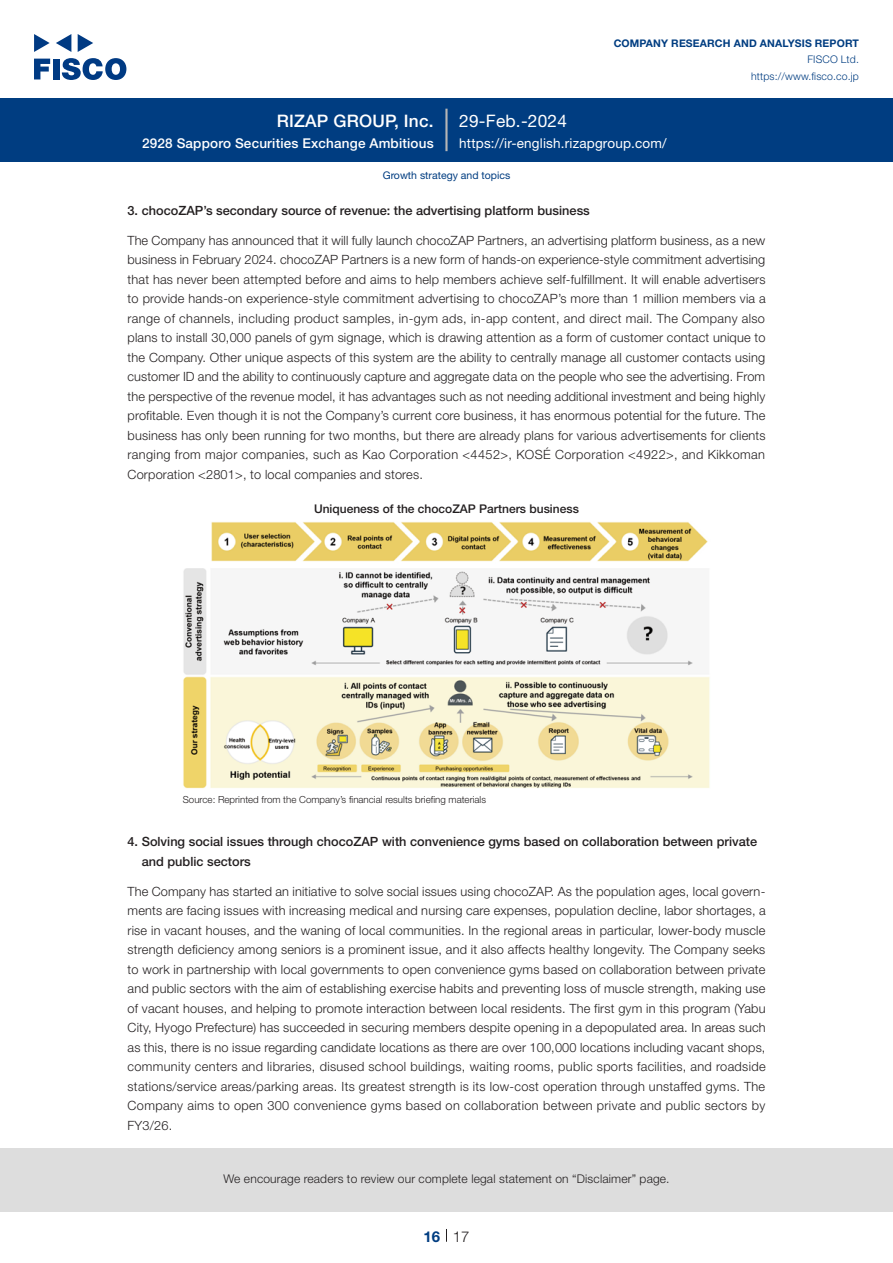
<style>
.page{position:relative;width:893px;height:1263px;background:#fff}
.page>*{position:absolute;margin:0;border:0;box-sizing:border-box;transform-origin:0 0}
.t1{font:500 17.25px "Helvetica Neue LT Std";letter-spacing:.015em;color:#fff}
.t2{font:17.25px "Helvetica Neue LT Std";letter-spacing:.015em;color:#fff}
.t3{font:300 15px "Helvetica Neue LT Std";color:#231f20}
.t4{font:700 15px "Helvetica Neue LT Std";color:#003d81}
.t5{font:500 13.5px "Helvetica Neue LT Std";letter-spacing:.015em;color:#fff}
.t6{font:13.5px "Helvetica Neue LT Std";letter-spacing:.015em;color:#fff}
.本文_e{font:300 12.75px/19.5px "Helvetica Neue LT Std";letter-spacing:.015em;color:#231f20;text-align:justify}
.小タイトル_e{font:500 12.75px/19.5px "Helvetica Neue LT Std";color:#231f20}
.t7{font:300 12px "Helvetica Neue LT Std";letter-spacing:.015em;color:#231f20}
.チャートタイトル_e{font:500 12px "Helvetica Neue LT Std";color:#231f20}
.t8{font:700 10.5px "Helvetica Neue LT Std";letter-spacing:.015em;color:#003d81}
.t9{font:300 10.5px/16.5px "Helvetica Neue LT Std";letter-spacing:.015em;color:#003d81;text-align:right}
.ヘッダー_e{font:10.5px "Helvetica Neue LT Std";color:#003d81}
.表組み基本スタイル_en{font:300 9.75px "Helvetica Neue LT Std";color:#231f20}
</style>
<div class="page">
<div style="left:0;top:1148px;width:893px;height:64px;background:#ddd"></div>
<svg style="left:34px;top:59px;width:16px;height:20px"></svg>
<div style="left:53px;top:59px;width:6px;height:20px;background:#003a83"></div>
<svg style="left:62px;top:58px;width:64px;height:22px"></svg>
<svg style="left:34px;top:34px;width:16px;height:18px"></svg>
<svg style="left:78px;top:34px;width:15px;height:18px"></svg>
<svg style="left:56px;top:34px;width:15px;height:18px"></svg>
<div style="left:0;top:98px;width:893px;height:64px;background:#003d81"></div>
<hr style="left:445px;top:109px;width:3px;height:42px;background:#b5b5b6">
<svg style="left:446px;top:1229px;width:1px;height:13px"></svg>
<img style="left:183px;top:522px;width:527px;height:267px">
<p class="t8" style="left:614px;top:37px;width:247px">COMPANY RESEARCH AND ANALYSIS REPORT</p>
<p class="t9" style="left:751px;top:51px;width:109px">FISCO Ltd. https://www.fisco.co j p.</p>
<h1 class="t1" style="left:277px;top:110px;width:122px">RIZAP GROUP</h1>
<h1 class="t1" style="left:394px;top:110px;width:41px">, Inc.</h1>
<h1 class="t2" style="left:459px;top:110px;width:109px">29-Feb.-2024</h1>
<p class="t5" style="left:142px;top:135px;width:293px">2928 Sapporo Securities Exchange Ambitious</p>
<p class="t6" style="left:459px;top:135px;width:209px">https:// -i r english.rizapgroup.com/</p>
<p class="ヘッダー_e" style="left:383px;top:169px;width:129px">Growth strategy and topics</p>
<p class="小タイトル_e" style="left:128px;top:200px;width:464px">3. chocoZAP s’ secondary source of revenue: the advertising platform business</p>
<p class="本文_e" style="left:128px;top:230px;width:640px">The Company has announced that it will fully launch chocoZAP Partners, an advertising platform business, as a new business in February 2024. chocoZAP Partners is a new form of hands-on experience-style commitment advertising that has never been attempted before and aims to help members achieve self-fulfillment It. will enable advertisers to provide hands-on experience-style commitment advertising to chocoZAP s’ more than 1 million members via a range of channels, including product samples in, -gym ads in, -app content, and direct mail. The Company also plans to install 30,000 panels of gym signage, which is drawing attention as a form of customer contact unique to the Company. Other unique aspects of this system are the ability to centrally manage all customer contacts using customer ID and the ability to continuously capture and aggregate data on the people who see the advertising. From the perspective of the revenue model it, has advantages such as not needing additional investment and being highly profitable. Even though isit not the Company s’ current core business it, has enormous potential for the future. The business has only been running for two months, but there are already plans for various advertisements for clients ranging from major companies, such as Kao Corporation &lt;4452&gt;, KOSÉ Corporation &lt;4922&gt;, and Kikkoman Corporation &lt;2801&gt; to, local companies and stores.</p>
<p class="チャートタイトル_e" style="left:314px;top:502px;width:266px">Uniqueness of the chocoZAP Partners business</p>
<p class="表組み基本スタイル_en" style="left:183px;top:793px;width:305px">Source: Reprinted from the Company s’ financial results briefing materials</p>
<p class="小タイトル_e" style="left:142px;top:831px;width:617px;text-indent:-14px">4. Solving social issues through chocoZAP with convenience gyms based on collaboration between private and public sectors</p>
<p class="本文_e" style="left:128px;top:900px;width:640px">ments are facing issues with increasing medical and nursing care expenses, population decline, labor shortages a,</p>
<p class="本文_e" style="left:128px;top:881px;width:639px">The Company has started an initiative to solve social issues using chocoZAP. As the population ages, local govern-</p>
<p class="本文_e" style="left:128px;top:920px;width:640px">rise in vacant houses, and the waning of local communities In. the regional areas in particular, lower-body muscle strength deficiency among seniors is a prominent issue, and it also affects healthy longevity. The Company seeks to work in partnership with local governments to open convenience gyms based on collaboration between private and public sectors with the aim of establishing exercise habits and preventing loss of muscle strength, making use of vacant houses, and helping to promote interaction between local residents. The first gym in this program (Yabu City, Hyogo Prefecture) has succeeded in securing members despite opening in a depopulated area In. areas such as this, there is no issue regarding candidate locations as there are over 100,000 locations including vacant shops, community centers and libraries, disused school buildings, waiting rooms, public sports facilities, and roadside stations/service areas/parking areas. Its greatest strength is its low-cost operation through unstaffed gyms. The Company aims to open 300 convenience gyms based on collaboration between private and public sectors by FY3/26.</p>
<p class="t7" style="left:223px;top:1171px;width:448px">We encourage readers to review our complete legal statement on “Disclaimer” page.</p>
<p class="t4" style="left:423px;top:1227px;width:18px">16</p>
<p class="t3" style="left:453px;top:1227px;width:18px">17</p>
</div>
